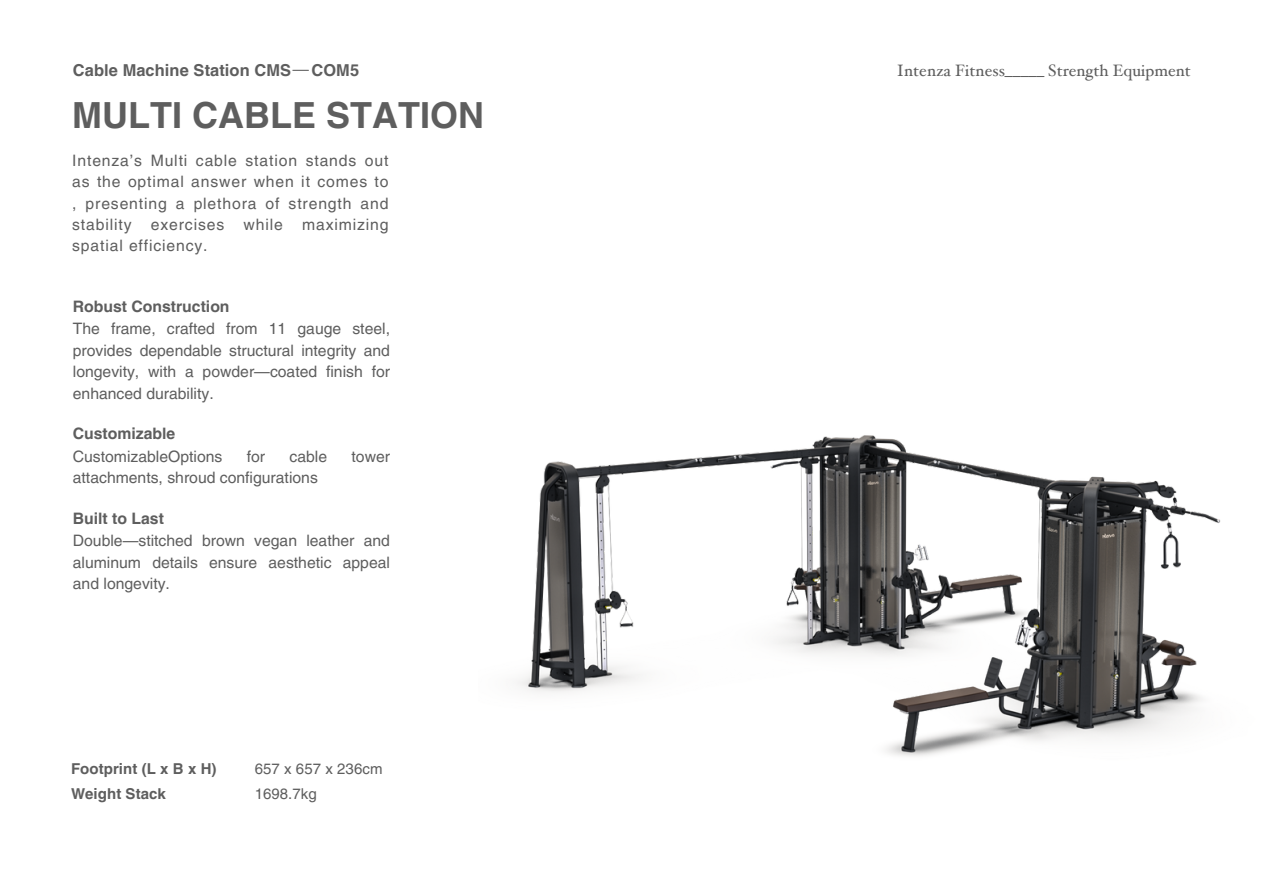
<style>
.page{position:relative;width:1263px;height:894px;background:#fff}
.page>*{position:absolute;margin:0;border:0;box-sizing:border-box;transform-origin:0 0}
.t1{font:700 36px "Helvetica LT Pro";color:#5e5e5e}
.t2{font:16.5px "Hoefler Text";color:#5e5e5e}
.t3{font:700 16.5px "Helvetica LT Pro";letter-spacing:.005em;color:#5e5e5e}
.t4{font:15.75px/21.3px "Helvetica LT Pro";color:#5e5e5e;text-align:justify}
.t5{font:700 15.75px "Helvetica LT Pro";color:#5e5e5e}
.t6{font:700 15px "Helvetica LT Pro";letter-spacing:.005em;color:#5e5e5e}
.t7{font:15px "Helvetica LT Pro";letter-spacing:.005em;color:#5e5e5e}
.s1{font-family:"Hoefler Text";font-weight:400}
</style>
<div class="page">
<img style="left:517px;top:435px;width:704px;height:322px">
<p class="t3" style="left:73px;top:64px;width:288px">Cable Machine Station CMS<span class="s1">—</span> COM5</p>
<p class="t1" style="left:72px;top:102px;width:413px">MULTI CABLE STATION</p>
<p class="t4" style="left:72px;top:151px;width:318px">Intenza’s Multi cable station stands out as the optimal answer when it comes to , presenting a plethora of strength and stability exercises while maximizing spatial efficiency.</p>
<p class="t5" style="left:73px;top:301px;width:158px">Robust Construction</p>
<p class="t4" style="left:73px;top:320px;width:319px">The frame, crafted from 11 gauge steel, provides dependable structural integrity and longevity, with a powder—coated finish for enhanced durability.</p>
<p class="t5" style="left:73px;top:428px;width:104px">Customizable</p>
<p class="t4" style="left:73px;top:447px;width:151px">CustomizableOptions</p>
<p class="t4" style="left:247px;top:447px;width:20px">for</p>
<p class="t4" style="left:290px;top:447px;width:39px">cable</p>
<p class="t4" style="left:352px;top:447px;width:40px">tower</p>
<p class="t4" style="left:73px;top:468px;width:247px">attachments, shroud configurations</p>
<p class="t5" style="left:73px;top:512px;width:93px">Built to Last</p>
<p class="t4" style="left:73px;top:531px;width:319px">Double—stitched brown vegan leather and aluminum details ensure aesthetic appeal and longevity.</p>
<p class="t6" style="left:71px;top:763px;width:147px">Footprint (L x B x H)</p>
<p class="t7" style="left:255px;top:763px;width:129px">657 x 657 x 236cm</p>
<p class="t6" style="left:71px;top:787px;width:96px">Weight Stack</p>
<p class="t7" style="left:255px;top:787px;width:64px">1698.7kg</p>
<p class="t2" style="left:897px;top:64px;width:296px">Intenza Fitness_____ Strength Equipment</p>
</div>
